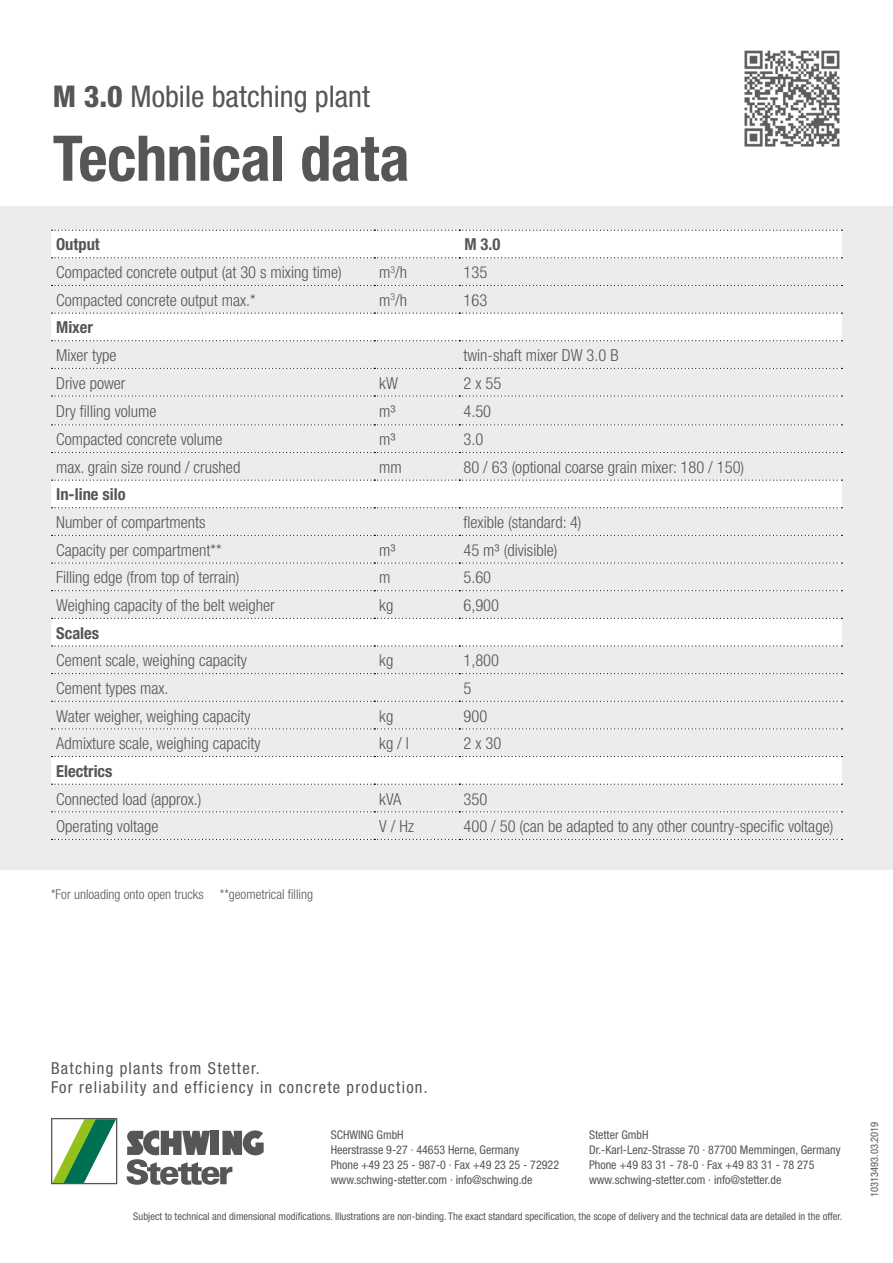
<style>
.page{position:relative;width:893px;height:1263px;background:#fff}
.page>*{position:absolute;margin:0;border:0;box-sizing:border-box;transform-origin:0 0}
.t1{font:700 condensed 63px "Helvetica Neue LT";letter-spacing:-.01em;color:#565655}
.t2{font:condensed 30px "Helvetica Neue LT";color:#565655}
.t3{font:300 condensed 16.5px "Helvetica Neue LT";color:#565655}
.t4{font:condensed 16.5px/19.8px "Helvetica Neue LT";letter-spacing:.075em;color:#565655}
.t5{font:700 condensed 16.5px "Helvetica Neue LT";color:#565655}
.t6{font:300 condensed 13.5px "Helvetica Neue LT";color:#565655}
.t7{font:condensed 12px/14.9px "Helvetica Neue LT";color:#565655}
.t8{font:condensed 10.5px "Helvetica Neue LT";color:#565655}
.s1{font-weight:800}
</style>
<div class="page">
<svg style="left:127px;top:1130px;width:137px;height:55px"></svg>
<svg style="left:51px;top:1118px;width:66px;height:66px"></svg>
<div style="left:0;top:206px;width:893px;height:664px;background:#ececec"></div>
<img style="left:744px;top:50px;width:96px;height:97px">
<svg style="left:51px;top:230px;width:791px;height:554px"></svg>
<svg style="left:52px;top:230px;width:790px;height:1px"></svg>
<svg style="left:52px;top:257px;width:790px;height:1px"></svg>
<svg style="left:52px;top:285px;width:790px;height:1px"></svg>
<svg style="left:52px;top:313px;width:790px;height:1px"></svg>
<svg style="left:52px;top:340px;width:790px;height:1px"></svg>
<svg style="left:52px;top:368px;width:790px;height:1px"></svg>
<svg style="left:52px;top:395px;width:790px;height:2px"></svg>
<svg style="left:52px;top:424px;width:790px;height:1px"></svg>
<svg style="left:52px;top:452px;width:790px;height:1px"></svg>
<svg style="left:52px;top:480px;width:790px;height:1px"></svg>
<svg style="left:52px;top:507px;width:790px;height:1px"></svg>
<svg style="left:52px;top:535px;width:790px;height:1px"></svg>
<svg style="left:52px;top:562px;width:790px;height:2px"></svg>
<svg style="left:52px;top:590px;width:790px;height:1px"></svg>
<svg style="left:52px;top:618px;width:790px;height:1px"></svg>
<svg style="left:52px;top:645px;width:790px;height:1px"></svg>
<svg style="left:52px;top:673px;width:790px;height:1px"></svg>
<svg style="left:52px;top:701px;width:790px;height:1px"></svg>
<svg style="left:52px;top:728px;width:790px;height:1px"></svg>
<svg style="left:52px;top:756px;width:790px;height:1px"></svg>
<svg style="left:52px;top:784px;width:790px;height:1px"></svg>
<svg style="left:52px;top:811px;width:790px;height:1px"></svg>
<svg style="left:52px;top:839px;width:790px;height:1px"></svg>
<h2 class="t2" style="left:53px;top:79px;width:319px"><span class="s1">M 3.0</span> Mobile batching plant</h2>
<h1 class="t1" style="left:53px;top:120px;width:359px">Technical data</h1>
<p class="t5" style="left:56px;top:235px;width:45px">Output</p>
<p class="t5" style="left:464px;top:235px;width:37px">M 3.0</p>
<p class="t3" style="left:56px;top:263px;width:287px">Compacted concrete output (at 30 s mixing time)</p>
<p class="t3" style="left:379px;top:263px;width:29px">m<sup>3</sup>/h</p>
<p class="t3" style="left:463px;top:263px;width:25px">135</p>
<p class="t3" style="left:56px;top:290px;width:201px">Compacted concrete output max.*</p>
<p class="t3" style="left:379px;top:290px;width:29px">m<sup>3</sup>/h</p>
<p class="t3" style="left:463px;top:290px;width:25px">163</p>
<p class="t5" style="left:56px;top:317px;width:38px">Mixer</p>
<p class="t3" style="left:56px;top:346px;width:62px">Mixer type</p>
<p class="t3" style="left:463px;top:346px;width:157px">twin-shaft mixer DW 3.0 B</p>
<p class="t3" style="left:56px;top:373px;width:71px">Drive power</p>
<p class="t3" style="left:379px;top:373px;width:20px">kW</p>
<p class="t3" style="left:463px;top:373px;width:39px">2 x 55</p>
<p class="t3" style="left:56px;top:402px;width:102px">Dry filling volume</p>
<p class="t3" style="left:379px;top:402px;width:18px">m³</p>
<p class="t3" style="left:463px;top:402px;width:29px">4.50</p>
<p class="t3" style="left:56px;top:430px;width:168px">Compacted concrete volume</p>
<p class="t3" style="left:379px;top:430px;width:18px">m³</p>
<p class="t3" style="left:463px;top:430px;width:21px">3.0</p>
<p class="t3" style="left:56px;top:457px;width:186px">max. grain size round / crushed</p>
<p class="t3" style="left:379px;top:457px;width:24px">mm</p>
<p class="t3" style="left:463px;top:457px;width:282px">80 / 63 (optional coarse grain mixer: 180 / 150)</p>
<p class="t5" style="left:56px;top:484px;width:71px">In-line silo</p>
<p class="t3" style="left:56px;top:513px;width:151px">Number of compartments</p>
<p class="t3" style="left:463px;top:513px;width:120px">flexible (standard: 4)</p>
<p class="t3" style="left:56px;top:540px;width:167px">Capacity per compartment**</p>
<p class="t3" style="left:379px;top:540px;width:18px">m³</p>
<p class="t3" style="left:463px;top:540px;width:95px">45 m³ (divisible)</p>
<p class="t3" style="left:56px;top:568px;width:185px">Filling edge (from top of terrain)</p>
<p class="t3" style="left:379px;top:568px;width:13px">m</p>
<p class="t3" style="left:463px;top:568px;width:29px">5.60</p>
<p class="t3" style="left:56px;top:596px;width:220px">Weighing capacity of the belt weigher</p>
<p class="t3" style="left:379px;top:596px;width:16px">kg</p>
<p class="t3" style="left:463px;top:596px;width:37px">6,900</p>
<p class="t5" style="left:56px;top:623px;width:45px">Scales</p>
<p class="t3" style="left:56px;top:651px;width:192px">Cement scale, weighing capacity</p>
<p class="t3" style="left:379px;top:651px;width:16px">kg</p>
<p class="t3" style="left:463px;top:651px;width:37px">1,800</p>
<p class="t3" style="left:56px;top:679px;width:114px">Cement types max.</p>
<p class="t3" style="left:463px;top:679px;width:9px">5</p>
<p class="t3" style="left:56px;top:706px;width:196px">Water weigher, weighing capacity</p>
<p class="t3" style="left:379px;top:706px;width:16px">kg</p>
<p class="t3" style="left:463px;top:706px;width:25px">900</p>
<p class="t3" style="left:56px;top:734px;width:206px">Admixture scale, weighing capacity</p>
<p class="t3" style="left:379px;top:734px;width:31px">kg / l</p>
<p class="t3" style="left:463px;top:734px;width:39px">2 x 30</p>
<p class="t5" style="left:56px;top:761px;width:58px">Electrics</p>
<p class="t3" style="left:56px;top:789px;width:147px">Connected load (approx.)</p>
<p class="t3" style="left:379px;top:789px;width:23px">kVA</p>
<p class="t3" style="left:463px;top:789px;width:25px">350</p>
<p class="t3" style="left:56px;top:817px;width:104px">Operating voltage</p>
<p class="t3" style="left:379px;top:817px;width:36px">V / Hz</p>
<p class="t3" style="left:463px;top:817px;width:371px">400 / 50 (can be adapted to any other country-specific voltage)</p>
<p class="t6" style="left:51px;top:887px;width:264px">*For unloading onto open trucks **geometrical filling</p>
<p class="t4" style="left:51px;top:1058px;width:378px">Batching plants from Stetter.<br>For reliability and efficiency in concrete production.</p>
<p class="t7" style="left:331px;top:1127px;width:230px">SCHWING GmbH<br>Heerstrasse 9-27 · 44653 Herne, Germany<br>Phone +49 23 25 - 987-0 · Fax +49 23 25 - 72922 www.schwing-stetter.com · info@schwing.de</p>
<p class="t7" style="left:589px;top:1127px;width:253px">Stetter GmbH<br>Dr.-Karl-Lenz-Strasse 70 · 87700 Memmingen, Germany Phone +49 83 31 - 78-0 · Fax +49 83 31 - 78 275 www.schwing-stetter.com · info@stetter.de</p>
<p class="t8" style="left:133px;top:1210px;width:711px">Subject to technical and dimensional modifications. Illustrations are non-binding. The exact standard specification, the scope of delivery and the technical data are detailed in the offer.</p>
<p class="t8" style="left:868px;top:1197px;width:77px;rotate:-90deg">10313493.03.2019</p>
</div>
